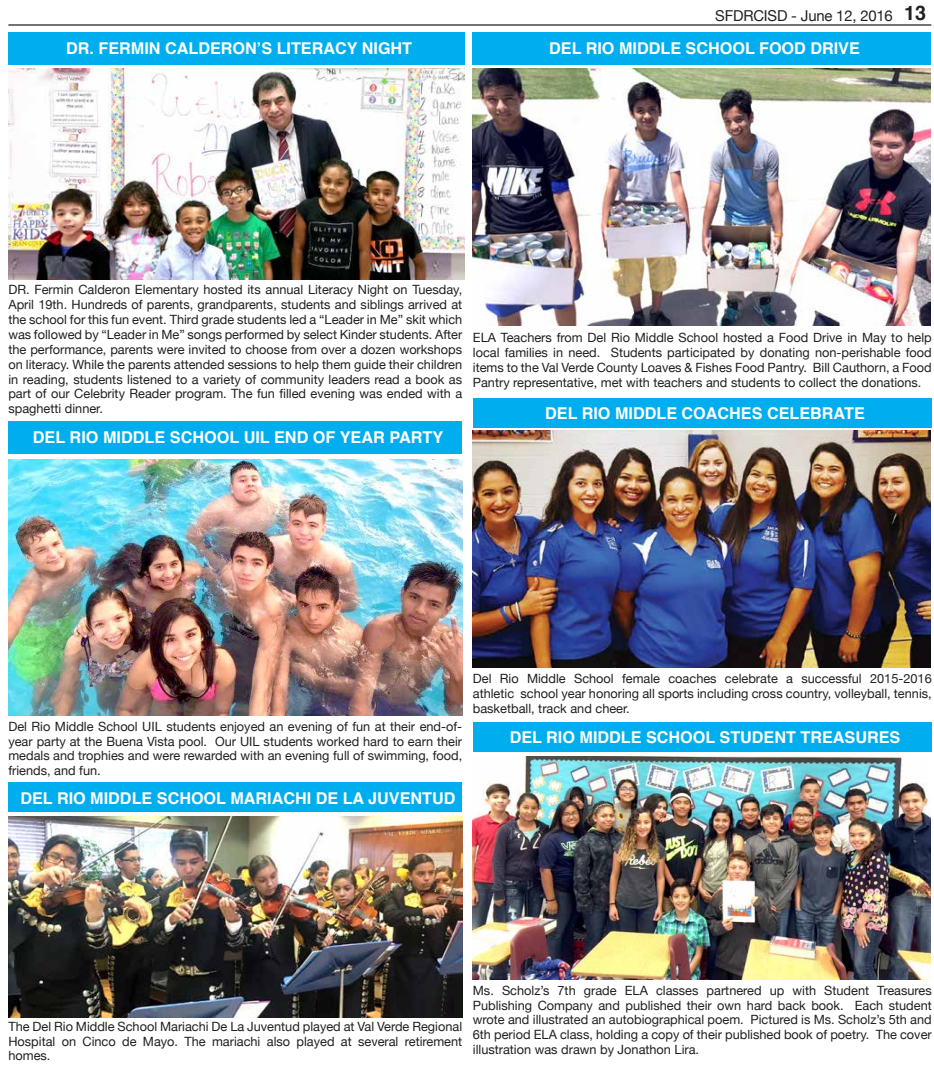
<style>
.page{position:relative;width:934px;height:1077px;background:#fff}
.page>*{position:absolute;margin:0;border:0;box-sizing:border-box;transform-origin:0 0}
.t1{font:700 16.25px "Helvetica";color:#fff}
.t2{font:15px "Helvetica Neue";letter-spacing:-.01em;color:#231f20}
.t3{font:12.75px/14.9px "Helvetica Neue";color:#231f20;text-align:justify}
.s1{font-family:"Helvetica";font-weight:700;font-size:20px}
</style>
<div class="page">
<hr style="left:8px;top:24px;width:923px;height:2px;background:#231f20">
<img style="left:8px;top:69px;width:456px;height:210px">
<div style="left:8px;top:421px;width:454px;height:32px;background:#00aeef"></div>
<img style="left:8px;top:459px;width:454px;height:256px">
<div style="left:8px;top:32px;width:456px;height:33px;background:#00aeef"></div>
<div style="left:472px;top:32px;width:459px;height:33px;background:#00aeef"></div>
<img style="left:472px;top:69px;width:458px;height:256px">
<div style="left:473px;top:398px;width:458px;height:30px;background:#00aeef"></div>
<img style="left:473px;top:430px;width:457px;height:237px">
<div style="left:473px;top:722px;width:458px;height:29px;background:#00aeef"></div>
<img style="left:473px;top:756px;width:457px;height:223px">
<div style="left:8px;top:782px;width:454px;height:30px;background:#00aeef"></div>
<img style="left:8px;top:816px;width:454px;height:200px">
<p class="t2" style="left:715px;top:7px;width:212px">SFDRCISD - June 12, 2016 <span class="s1">13</span></p>
<p class="t1" style="left:66px;top:37px;width:347px">DR. FERMIN CALDERON’S LITERACY NIGHT</p>
<p class="t1" style="left:549px;top:37px;width:312px">DEL RIO MIDDLE SCHOOL FOOD DRIVE</p>
<p class="t3" style="left:8px;top:282px;width:455px">DR. Fermin Calderon Elementary hosted its annual Literacy Night on Tuesday, April 19th. Hundreds of parents, grandparents, students and siblings arrived at the school for this fun event. Third grade students led a “Leader in Me” skit which was followed by “Leader in Me” songs performed by select Kinder students. After the performance, parents were invited to choose from over a dozen workshops on literacy. While the parents attended sessions to help them guide their children in reading, students listened to a variety of community leaders read a book as part of our Celebrity Reader program. The fun filled evening was ended with a spaghetti dinner.</p>
<p class="t1" style="left:33px;top:425px;width:412px">DEL RIO MIDDLE SCHOOL UIL END OF YEAR PARTY</p>
<p class="t3" style="left:473px;top:330px;width:460px">ELA Teachers from Del Rio Middle School hosted a Food Drive in May to help local families in need. Students participated by donating non-perishable food items to the Val Verde County Loaves &amp; Fishes Food Pantry. Bill Cauthorn, a Food Pantry representative, met with teachers and students to collect the donations.</p>
<p class="t1" style="left:545px;top:402px;width:321px">DEL RIO MIDDLE COACHES CELEBRATE</p>
<p class="t3" style="left:8px;top:718px;width:455px">Del Rio Middle School UIL students enjoyed an evening of fun at their end-of&shy;year party at the Buena Vista pool. Our UIL students worked hard to earn their medals and trophies and were rewarded with an evening full of swimming, food, friends, and fun.</p>
<p class="t1" style="left:20px;top:786px;width:436px">DEL RIO MIDDLE SCHOOL MARIACHI DE LA JUVENTUD</p>
<p class="t3" style="left:473px;top:670px;width:460px">Del Rio Middle School female coaches celebrate a successful 2015-2016 athletic school year honoring all sports including cross country, volleyball, tennis, basketball, track and cheer.</p>
<p class="t1" style="left:509px;top:726px;width:392px">DEL RIO MIDDLE SCHOOL STUDENT TREASURES</p>
<p class="t3" style="left:8px;top:1018px;width:455px">The Del Rio Middle School Mariachi De La Juventud played at Val Verde Regional Hospital on Cinco de Mayo. The mariachi also played at several retirement homes.</p>
<p class="t3" style="left:473px;top:982px;width:460px">Ms. Scholz’s 7th grade ELA classes partnered up with Student Treasures Publishing Company and published their own hard back book. Each student wrote and illustrated an autobiographical poem. Pictured is Ms. Scholz’s 5th and 6th period ELA class, holding a copy of their published book of poetry. The cover illustration was drawn by Jonathon Lira.</p>
</div>
